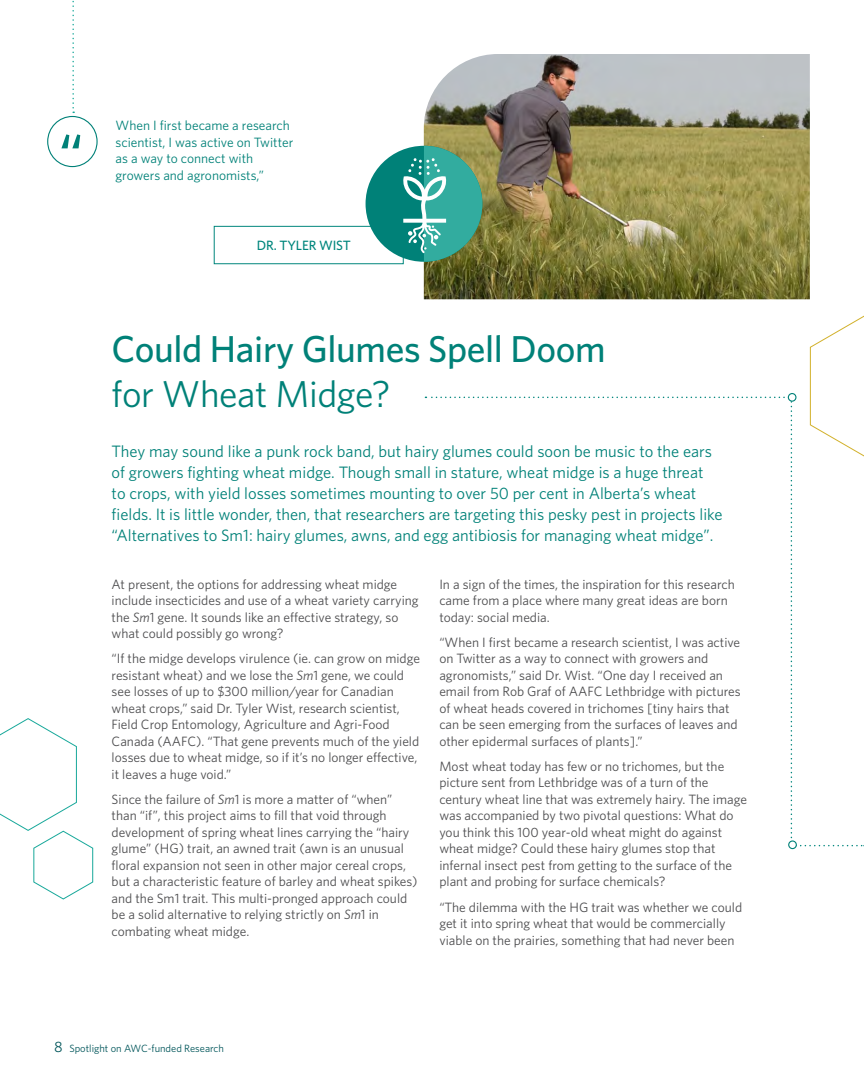
<style>
.page{position:relative;width:864px;height:1080px;background:#fff}
.page>*{position:absolute;margin:0;border:0;box-sizing:border-box;transform-origin:0 0}
.t1{font:500 60px "Whitney HTF";color:#008178}
.t2{font:500 37.5px "Whitney HTF";letter-spacing:-.01em;color:#008178}
.t3{font:37.5px "Whitney HTF";letter-spacing:-.01em;color:#008178}
.t4{font:16.5px/21px "Whitney HTF";color:#008178}
.t5{font:13.5px/16.5px "Whitney HTF";color:#4d4d4f}
.t6{font:13.5px/16.5px "Whitney HTF";color:#008178}
.t7{font:500 13.5px "Whitney HTF";letter-spacing:-.01em;color:#00867d}
.t8{font:10.5px "Whitney HTF";color:#00555a}
.s1{font-style:italic}
.s2{font-size:15px}
</style>
<div class="page">
<hr style="left:863px;top:729px;width:1px;height:297px;background:#008178">
<img style="left:424px;top:54px;width:386px;height:245px">
<div style="left:47px;top:116px;width:51px;height:51px;border:1px solid #008178;border-radius:50%"></div>
<div style="left:788px;top:840px;width:9px;height:9px;border:1px solid #008178;border-radius:50%"></div>
<svg style="left:72px;top:0;width:2px;height:113px"></svg>
<svg style="left:425px;top:315px;width:439px;height:531px"></svg>
<svg style="left:0;top:718px;width:94px;height:182px"></svg>
<svg style="left:213px;top:146px;width:269px;height:118px"></svg>
<h1 class="t1" style="left:59px;top:119px;width:26px">“</h1>
<p class="t6" style="left:116px;top:117px;width:179px">When I first became a research scientist, I was active on Twitter as a way to connect with</p>
<p class="t6" style="left:116px;top:166px;width:150px">growers and agronomists,”</p>
<p class="t7" style="left:257px;top:238px;width:96px">DR. TYLER WIST</p>
<h2 class="t2" style="left:112px;top:326px;width:496px">Could Hairy Glumes Spell Doom</h2>
<h2 class="t3" style="left:112px;top:371px;width:280px">for Wheat Midge?</h2>
<p class="t4" style="left:112px;top:440px;width:612px">They may sound like a punk rock band, but hairy glumes could soon be music to the ears of growers fighting wheat midge. Though small in stature, wheat midge is a huge threat<br>to crops, with yield losses sometimes mounting to over 50 per cent in Alberta’s wheat fields. It is little wonder, then, that researchers are targeting this pesky pest in projects like “Alternatives to Sm1: hairy glumes, awns, and egg antibiosis for managing wheat midge”.</p>
<p class="t5" style="left:112px;top:576px;width:309px">At present, the options for addressing wheat midge include insecticides and use of a wheat variety carrying the <span class="s1">Sm</span>1 gene. It sounds like an effective strategy, so what could possibly go wrong?</p>
<p class="t5" style="left:112px;top:650px;width:310px">“If the midge develops virulence (ie. can grow on midge resistant wheat) and we lose the <span class="s1">Sm</span>1 gene, we could see losses of up to $300 million/year for Canadian wheat crops,” said Dr. Tyler Wist, research scientist, Field Crop Entomology, Agriculture and Agri-Food Canada (AAFC). “That gene prevents much of the yield losses due to wheat midge, so if it’s no longer effective, it leaves a huge void.”</p>
<p class="t5" style="left:112px;top:791px;width:308px">Since the failure of <span class="s1">Sm</span>1 is more a matter of “when” than “if”, this project aims to fill that void through development of spring wheat lines carrying the “hairy glume” (HG) trait, an awned trait (awn is an unusual floral expansion not seen in other major cereal crops, but a characteristic feature of barley and wheat spikes) and the Sm1 trait. This multi-pronged approach could be a solid alternative to relying strictly on <span class="s1">Sm</span>1 in combating wheat midge.</p>
<p class="t5" style="left:439px;top:575px;width:297px">In a sign of the times, the inspiration for this research came from a place where many great ideas are born today: social media.</p>
<p class="t5" style="left:439px;top:634px;width:303px">“When I first became a research scientist, I was active on Twitter as a way to connect with growers and agronomists,” said Dr. Wist. “One day I received an email from Rob Graf of AAFC Lethbridge with pictures of wheat heads covered in trichomes [tiny hairs that can be seen emerging from the surfaces of leaves and other epidermal surfaces of plants].”</p>
<p class="t5" style="left:439px;top:758px;width:309px">Most wheat today has few or no trichomes, but the picture sent from Lethbridge was of a turn of the century wheat line that was extremely hairy. The image was accompanied by two pivotal questions: What do you think this 100 year-old wheat might do against wheat midge? Could these hairy glumes stop that infernal insect pest from getting to the surface of the plant and probing for surface chemicals?</p>
<p class="t5" style="left:439px;top:898px;width:304px">“The dilemma with the HG trait was whether we could get it into spring wheat that would be commercially viable on the prairies, something that had never been</p>
<p class="t8" style="left:54px;top:1043px;width:171px"><span class="s2">8</span> Spotlight on AWC-funded Research</p>
</div>
